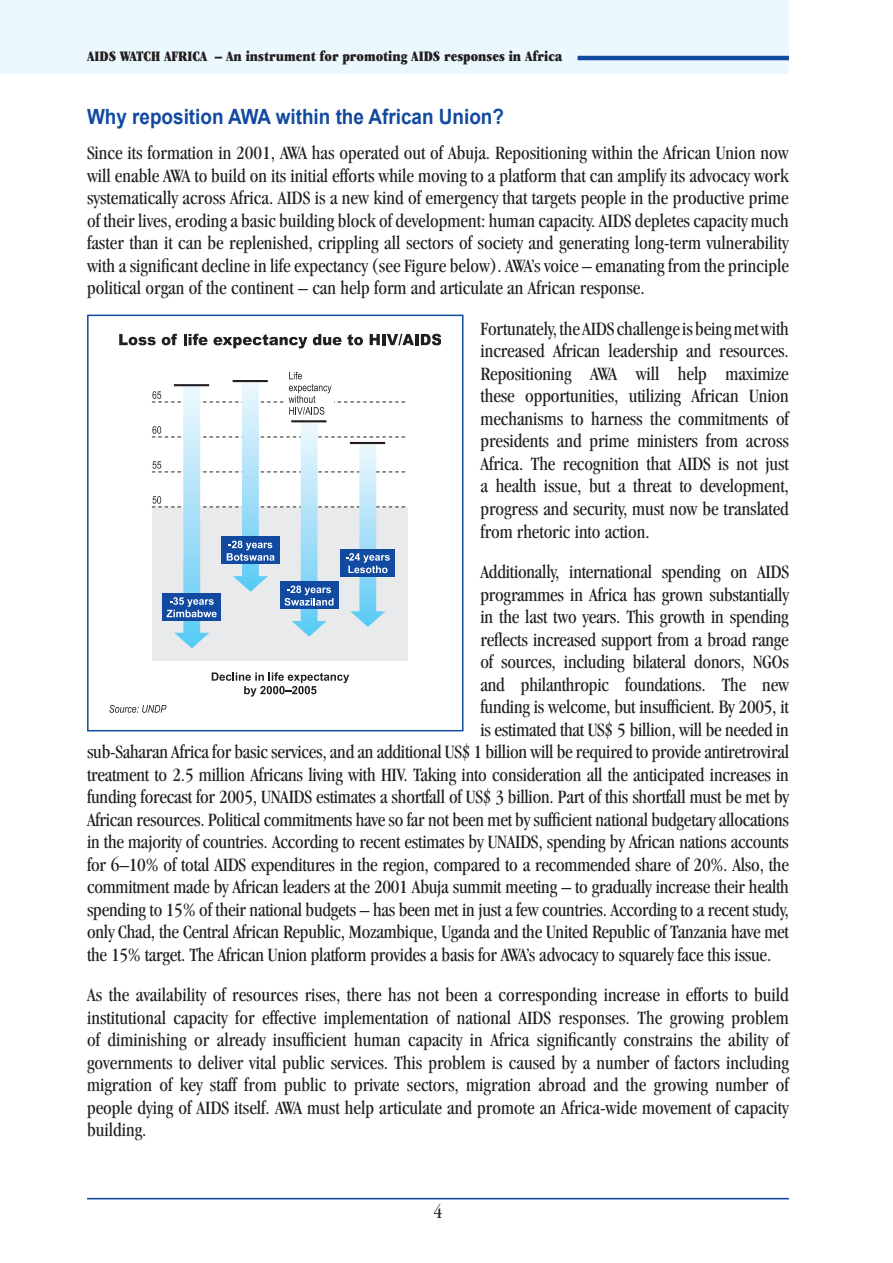
<style>
.page{position:relative;width:893px;height:1263px;background:#fff}
.page>*{position:absolute;margin:0;border:0;box-sizing:border-box;transform-origin:0 0}
.t1{font:700 21px "Arial";color:#114aa0;scale:.9 1}
.t2{font:condensed 19.5px/22.5px "Garamond";letter-spacing:-.01em;color:#231f20;text-align:justify}
.t3{font:ultra-condensed 15px "Garamond";color:#231f20}
</style>
<div class="page">
<div style="left:0;top:0;width:789px;height:74px;background:#ebf8fd"></div>
<hr style="left:577px;top:56px;width:212px;height:4px;background:#114aa0">
<hr style="left:87px;top:1197px;width:702px;height:2px;background:#114aa0">
<div style="left:152px;top:507px;width:256px;height:153px;background:#e9eaeb"></div>
<svg style="left:119px;top:334px;width:37px;height:11px"></svg>
<svg style="left:162px;top:334px;width:15px;height:11px"></svg>
<svg style="left:184px;top:334px;width:23px;height:11px"></svg>
<svg style="left:213px;top:334px;width:94px;height:14px"></svg>
<svg style="left:313px;top:334px;width:28px;height:11px"></svg>
<svg style="left:347px;top:334px;width:16px;height:11px"></svg>
<svg style="left:369px;top:334px;width:72px;height:11px"></svg>
<svg style="left:109px;top:705px;width:57px;height:8px"></svg>
<svg style="left:152px;top:372px;width:254px;height:276px"></svg>
<svg style="left:212px;top:672px;width:137px;height:24px"></svg>
<div style="left:87px;top:315px;width:376px;height:416px;border:2px solid #114aa0"></div>
<p class="t3" style="left:87px;top:48px;width:476px">AIDS WATCH AFRICA – An instrument for promoting AIDS responses in Africa</p>
<p class="t1" style="left:87px;top:104px;width:465px">Why reposition AWA within the African Union?</p>
<p class="t2" style="left:87px;top:142px;width:703px">Since its formation in 2001, AWA has operated out of Abuja. Repositioning within the African Union now will enable AWA to build on its initial efforts while moving to a platform that can amplify its advocacy work systematically across Africa. AIDS is a new kind of emergency that targets people in the productive prime of their lives, eroding a basic building block of development: human capacity. AIDS depletes capacity much faster than it can be replenished, crippling all sectors of society and generating long-term vulnerability with a significant decline in life expectancy (see Figure below). AWA’s voice – emanating from the principle political organ of the continent – can help form and articulate an African response.</p>
<p class="t2" style="left:480px;top:317px;width:310px">Fortunately, the AIDS challenge is being met with increased African leadership and resources.<br>Repositioning AWA will help maximize these opportunities, utilizing African Union mechanisms to harness the commitments of presidents and prime ministers from across Africa. The recognition that AIDS is not just a health issue, but a threat to development, progress and security, must now be translated from rhetoric into action.</p>
<p class="t2" style="left:480px;top:560px;width:310px">Additionally, international spending on AIDS</p>
<p class="t2" style="left:480px;top:583px;width:310px">programmes in Africa has grown substantially</p>
<p class="t2" style="left:480px;top:605px;width:310px">in the last two years. This growth in spending</p>
<p class="t2" style="left:480px;top:628px;width:310px">reflects increased support from a broad range</p>
<p class="t2" style="left:480px;top:650px;width:310px">of sources, including bilateral donors, NGOs</p>
<p class="t2" style="left:480px;top:673px;width:310px">and philanthropic foundations. The new</p>
<p class="t2" style="left:480px;top:695px;width:310px">funding is welcome, but insufficient. By 2005, it</p>
<p class="t2" style="left:480px;top:718px;width:310px">is estimated that US$ 5 billion, will be needed in</p>
<p class="t2" style="left:87px;top:740px;width:703px">sub-Saharan Africa for basic services, and an additional US$ 1 billion will be required to provide antiretroviral</p>
<p class="t2" style="left:87px;top:763px;width:703px">treatment to 2.5 million Africans living with HIV. Taking into consideration all the anticipated increases in</p>
<p class="t2" style="left:87px;top:785px;width:703px">funding forecast for 2005, UNAIDS estimates a shortfall of US$ 3 billion. Part of this shortfall must be met by</p>
<p class="t2" style="left:87px;top:808px;width:703px">African resources. Political commitments have so far not been met by sufficient national budgetary allocations</p>
<p class="t2" style="left:87px;top:830px;width:703px">in the majority of countries. According to recent estimates by UNAIDS, spending by African nations accounts</p>
<p class="t2" style="left:87px;top:853px;width:703px">for 6–10% of total AIDS expenditures in the region, compared to a recommended share of 20%. Also, the</p>
<p class="t2" style="left:87px;top:875px;width:703px">commitment made by African leaders at the 2001 Abuja summit meeting – to gradually increase their health</p>
<p class="t2" style="left:87px;top:898px;width:703px">spending to 15% of their national budgets – has been met in just a few countries. According to a recent study,</p>
<p class="t2" style="left:87px;top:920px;width:703px">only Chad, the Central African Republic, Mozambique, Uganda and the United Republic of Tanzania have met</p>
<p class="t2" style="left:87px;top:943px;width:686px">the 15% target. The African Union platform provides a basis for AWA’s advocacy to squarely face this issue.</p>
<p class="t2" style="left:87px;top:983px;width:703px">As the availability of resources rises, there has not been a corresponding increase in efforts to build institutional capacity for effective implementation of national AIDS responses. The growing problem of diminishing or already insufficient human capacity in Africa significantly constrains the ability of governments to deliver vital public services. This problem is caused by a number of factors including migration of key staff from public to private sectors, migration abroad and the growing number of people dying of AIDS itself. AWA must help articulate and promote an Africa-wide movement of capacity building.</p>
<p class="t2" style="left:433px;top:1200px;width:10px">4</p>
</div>
